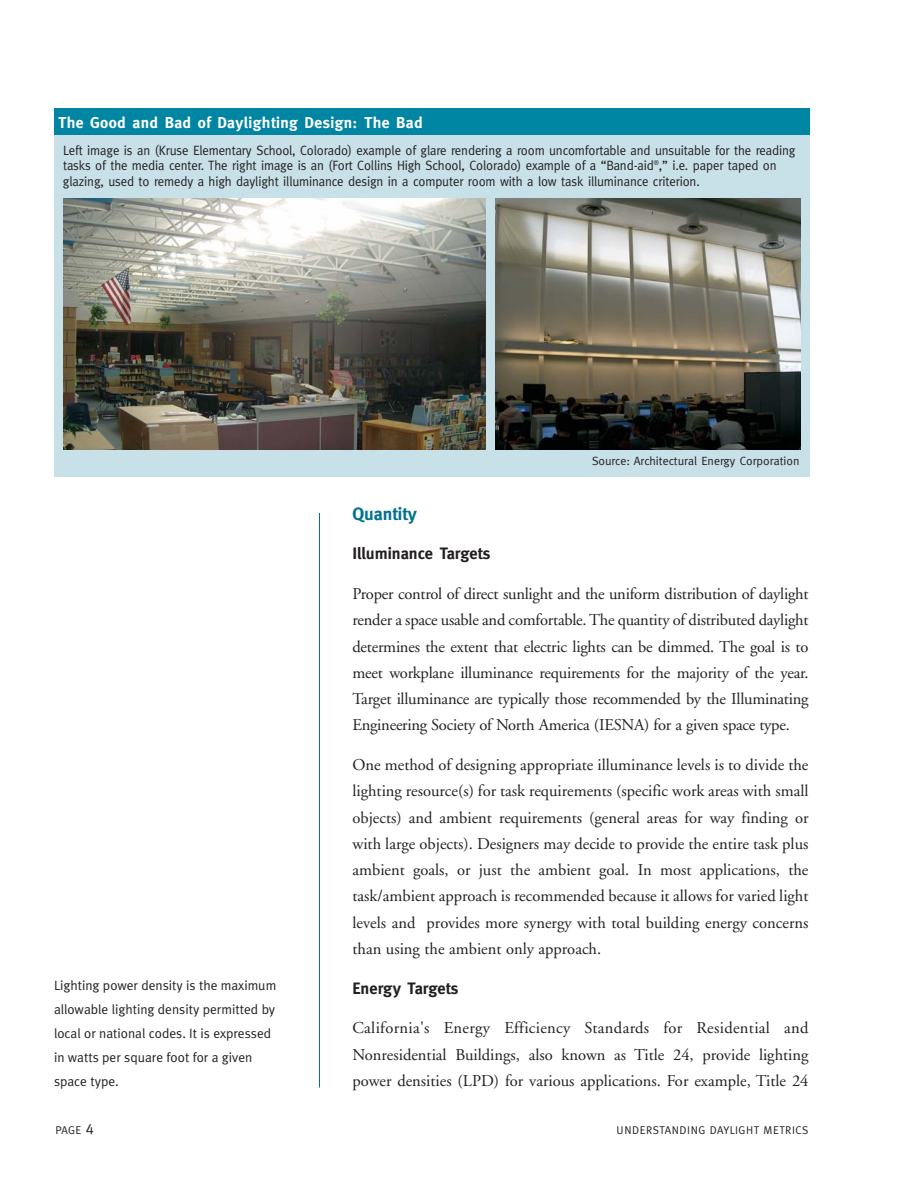
<style>
.page{position:relative;width:918px;height:1188px;background:#fff}
.page>*{position:absolute;margin:0;border:0;box-sizing:border-box;transform-origin:0 0}
.t1{font:700 18px "Meta";color:#00718f}
.t2{font:16.5px/26.2px "Adobe Garamond";color:#231f20;text-align:justify}
.t3{font:700 16.5px "Meta";color:#231f20}
.t4{font:700 15.75px "Meta";letter-spacing:.025em;color:#fff}
.t5{font:13.5px/15.8px "Meta";letter-spacing:-.01em;color:#231f20;scale:.95 1}
.t6{font:13.5px/24px "Meta Plus Normal";color:#231f20}
.t7{font:12px "Meta";color:#231f20}
.t8{font:11.25px "Meta Plus Normal Caps";letter-spacing:.035em;color:#231f20}
.s1{font-size:15px}
</style>
<div class="page">
<hr style="left:319px;top:513px;width:1px;height:574px;background:#00718f">
<div style="left:54px;top:135px;width:756px;height:342px;background:#c8e0e8"></div>
<div style="left:54px;top:108px;width:756px;height:27px;background:#0085a2"></div>
<img style="left:63px;top:198px;width:423px;height:252px">
<img style="left:495px;top:198px;width:306px;height:252px">
<p class="t4" style="left:58px;top:116px;width:366px">The Good and Bad of Daylighting Design: The Bad</p>
<p class="t5" style="left:63px;top:143px;width:773px">Left image is an (Kruse Elementary School, Colorado) example of glare rendering a room uncomfortable and unsuitable for the reading tasks of the media center. The right image is an (Fort Collins High School, Colorado) example of a “Band-aid<sup>®</sup>,” i.e. paper taped on glazing, used to remedy a high daylight illuminance design in a computer room with a low task illuminance criterion.</p>
<p class="t6" style="left:54px;top:975px;width:224px">Lighting power density is the maximum allowable lighting density permitted by local or national codes. It is expressed in watts per square foot for a given space type.</p>
<p class="t7" style="left:592px;top:457px;width:209px">Source: Architectural Energy Corporation</p>
<p class="t1" style="left:352px;top:507px;width:66px">Quantity</p>
<p class="t3" style="left:352px;top:548px;width:140px">Illuminance Targets</p>
<p class="t2" style="left:352px;top:582px;width:458px">Proper control of direct sunlight and the uniform distribution of daylight render a space usable and comfortable. The quantity of distributed daylight determines the extent that electric lights can be dimmed. The goal is to meet workplane illuminance requirements for the majority of the year.<br>Target illuminance are typically those recommended by the Illuminating Engineering Society of North America (IESNA) for a given space type.</p>
<p class="t2" style="left:352px;top:753px;width:458px">One method of designing appropriate illuminance levels is to divide the lighting resource(s) for task requirements (specific work areas with small objects) and ambient requirements (general areas for way finding or with large objects). Designers may decide to provide the entire task plus ambient goals, or just the ambient goal. In most applications, the task/ambient approach is recommended because it allows for varied light levels and provides more synergy with total building energy concerns than using the ambient only approach.</p>
<p class="t3" style="left:352px;top:982px;width:108px">Energy Targets</p>
<p class="t2" style="left:352px;top:1017px;width:458px">California's Energy Efficiency Standards for Residential and Nonresidential Buildings, also known as Title 24, provide lighting power densities (LPD) for various applications. For example, Title 24</p>
<p class="t8" style="left:56px;top:1124px;width:40px">PAGE <span class="s1">4</span></p>
<p class="t8" style="left:617px;top:1124px;width:193px">UNDERSTANDING DAYLIGHT METRICS</p>
</div>
